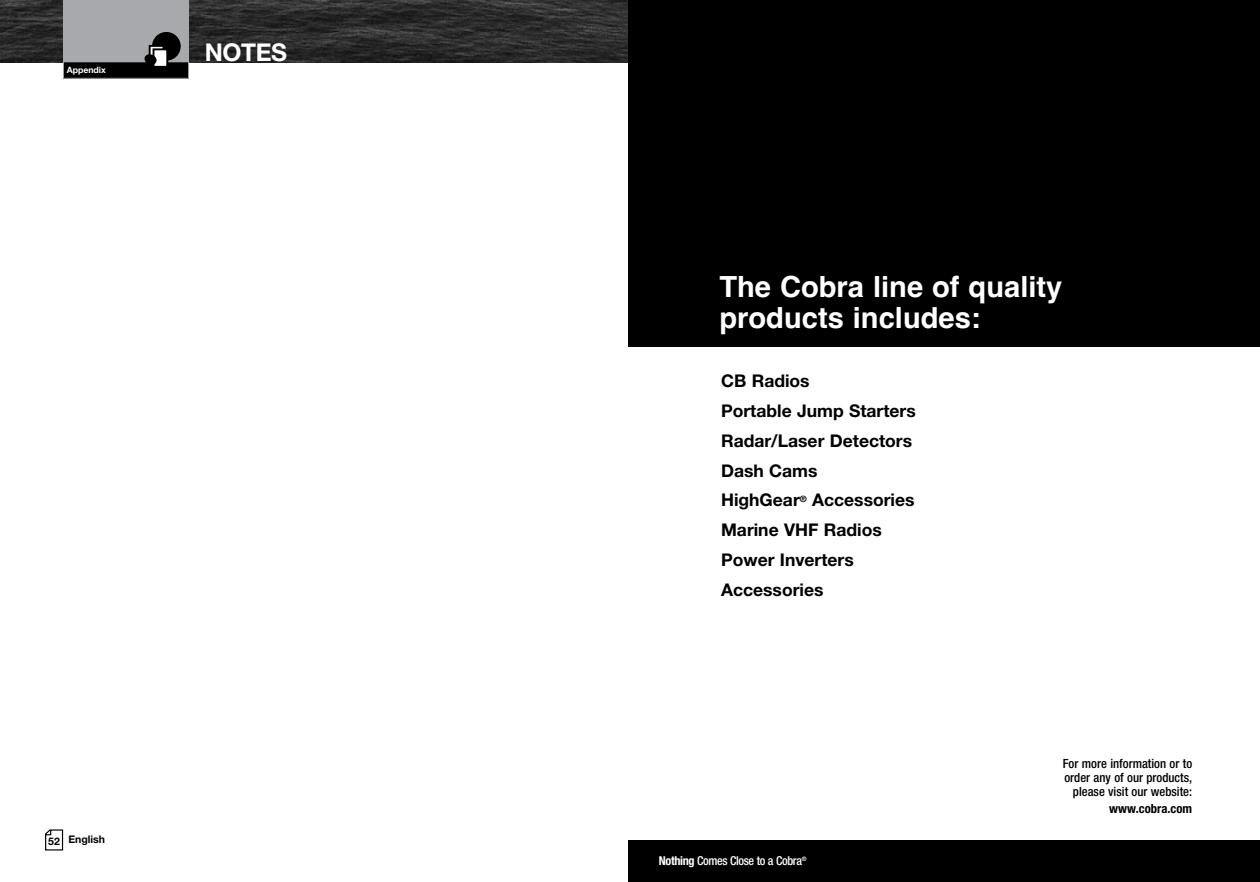
<style>
.page{position:relative;width:1260px;height:882px;background:#fff}
.page>*{position:absolute;margin:0;border:0;box-sizing:border-box;transform-origin:0 0}
.t1{font:700 29.05px/31.8px "Helvetica";color:#fff}
.t2{font:700 24.5px "Helvetica Neue LT Std";letter-spacing:-.015em;color:#fff}
.t3{font:700 17.5px/29.8px "Helvetica Neue LT Std";color:#000}
.t4{font:500 condensed 12.6px/14px "Helvetica Neue LT Std";color:#000;text-align:right}
.t5{font:700 condensed 12.6px "Helvetica Neue LT Std";color:#000}
.t6{font:500 condensed 12.25px "Helvetica Neue LT Std";letter-spacing:-.03em;color:#fff}
.t7{font:700 10.5px "Helvetica Neue LT Std";color:#000}
.t8{font:700 8.75px "Helvetica Neue LT Std";color:#fff}
.s1{font-weight:700}
</style>
<div class="page">
<svg style="left:45px;top:829px;width:19px;height:21px"></svg>
<img style="left:0;top:0;width:628px;height:63px">
<div style="left:63px;top:0;width:126px;height:63px;background:#a7a9ac"></div>
<div style="left:63px;top:62px;width:126px;height:16px;background:#000"></div>
<div style="left:63px;top:61px;width:126px;height:18px;border:1px solid #a7a9ac"></div>
<div style="left:153px;top:33px;width:27px;height:27px;background:#000;border-radius:50%"></div>
<div style="left:152px;top:32px;width:29px;height:29px;border:2px solid #000;border-radius:50%"></div>
<svg style="left:149px;top:45px;width:14px;height:8px"></svg>
<div style="left:153px;top:48px;width:15px;height:20px;background:#fff;border:2px solid #000"></div>
<svg style="left:144px;top:53px;width:13px;height:11px"></svg>
<div style="left:628px;top:0;width:632px;height:347px;background:#000"></div>
<div style="left:628px;top:840px;width:632px;height:42px;background:#000"></div>
<p class="t8" style="left:67px;top:65px;width:41px">Appendix</p>
<h2 class="t2" style="left:205px;top:37px;width:84px">NOTES</h2>
<p class="t7" style="left:48px;top:833px;width:58px">52 English</p>
<h1 class="t1" style="left:719px;top:274px;width:345px">The Cobra line of quality products includes:</h1>
<p class="t3" style="left:721px;top:366px;width:196px">CB Radios<br>Portable Jump Starters<br>Radar/Laser Detectors<br>Dash Cams<br>HighGear<sup>®</sup> Accessories<br>Marine VHF Radios<br>Power Inverters<br>Accessories</p>
<p class="t6" style="left:659px;top:853px;width:149px"><span class="s1">Nothing</span> Comes Close to a Cobra<sup>®</sup></p>
<p class="t4" style="left:1063px;top:756px;width:131px">For more information or to order any of our products, please visit our website:</p>
<p class="t5" style="left:1109px;top:801px;width:85px">www.cobra.com</p>
</div>
